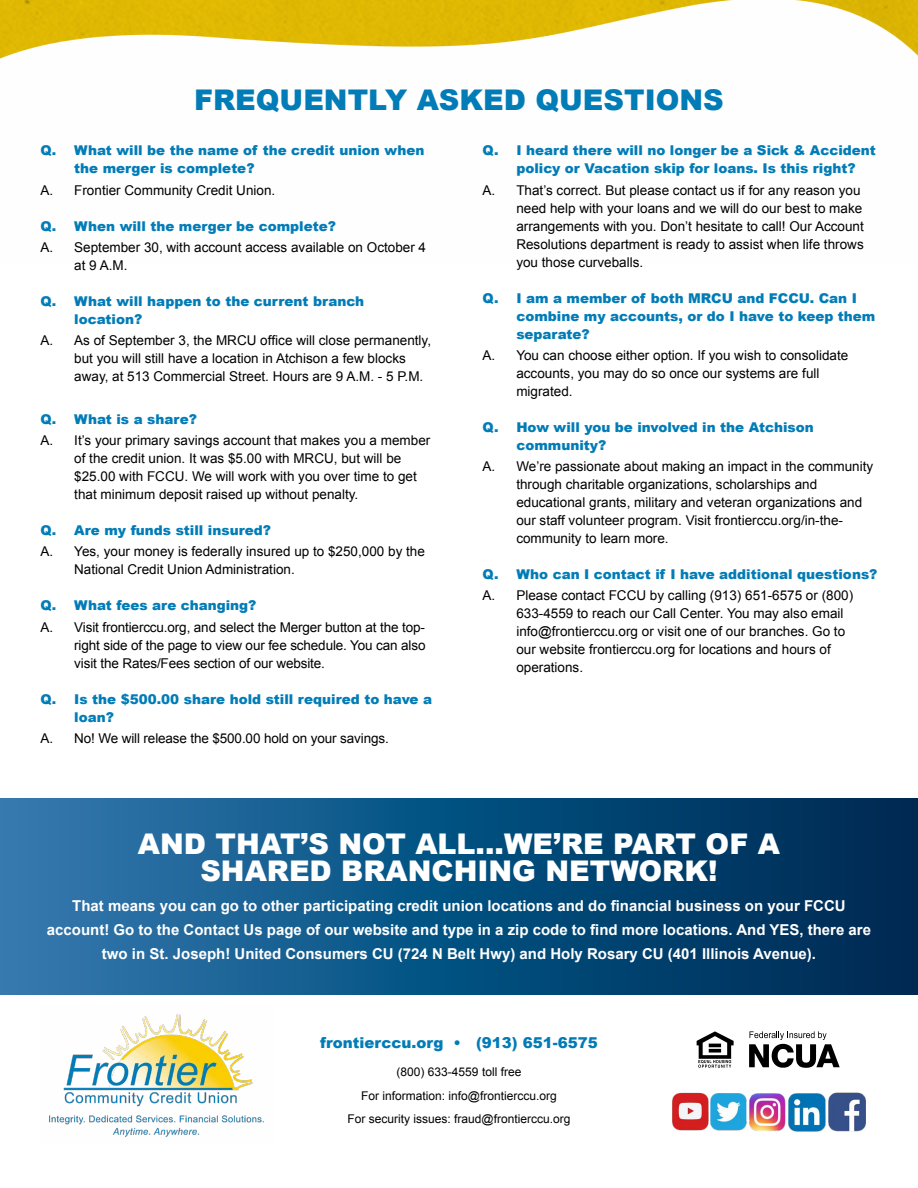
<style>
.page{position:relative;width:918px;height:1188px;background:#fff}
.page>*{position:absolute;margin:0;border:0;box-sizing:border-box;transform-origin:0 0}
.t1{font:900 28.5px/27px "Arial";color:#fff;text-align:center}
.t2{font:900 28.5px "Arial";color:#027cb7}
.t3{font:700 15px/24px "Arial";color:#fff;text-align:center}
.t4{font:900 15px "Arial";color:#027cb7}
.t5{font:13.5px/18px "Arial";color:#000}
.t6{font:900 13.5px/18px "Arial";color:#027cb7}
.t7{font:12px "Arial";color:#000}
</style>
<div class="page">
<img style="left:0;top:0;width:918px;height:59px">
<svg style="left:0;top:798px;width:918px;height:196px;background:#0e5080"></svg>
<img style="left:672px;top:1092px;width:194px;height:40px">
<img style="left:49px;top:1014px;width:215px;height:123px">
<svg style="left:697px;top:1031px;width:37px;height:37px"></svg>
<svg style="left:749px;top:1031px;width:91px;height:37px"></svg>
<p class="t2" style="left:194px;top:80px;width:531px">FREQUENTLY ASKED QUESTIONS</p>
<p class="t6" style="left:74px;top:141px;width:352px;text-indent:-34px">Q. What will be the name of the credit union when the merger is complete?</p>
<p class="t5" style="left:40px;top:181px;width:236px">A. Frontier Community Credit Union.</p>
<p class="t6" style="left:40px;top:216px;width:297px">Q. When will the merger be complete?</p>
<p class="t5" style="left:74px;top:238px;width:353px;text-indent:-34px">A. September 30, with account access available on October 4 at 9 A.M.</p>
<p class="t6" style="left:74px;top:292px;width:291px;text-indent:-34px">Q. What will happen to the current branch location?</p>
<p class="t5" style="left:74px;top:332px;width:358px;text-indent:-34px">A. As of September 3, the MRCU office will close permanently, but you will still have a location in Atchison a few blocks away, at 513 Commercial Street. Hours are 9 A.M. - 5 P.M.</p>
<p class="t6" style="left:40px;top:410px;width:158px">Q. What is a share?</p>
<p class="t5" style="left:74px;top:432px;width:358px;text-indent:-34px">A. It’s your primary savings account that makes you a member of the credit union. It was $5.00 with MRCU, but will be $25.00 with FCCU. We will work with you over time to get that minimum deposit raised up without penalty.</p>
<p class="t6" style="left:40px;top:521px;width:232px">Q. Are my funds still insured?</p>
<p class="t5" style="left:74px;top:543px;width:352px;text-indent:-34px">A. Yes, your money is federally insured up to $250,000 by the<br>National Credit Union Administration.</p>
<p class="t6" style="left:40px;top:596px;width:218px">Q. What fees are changing?</p>
<p class="t5" style="left:74px;top:618px;width:353px;text-align:justify;text-indent:-34px">A. Visit frontierccu.org, and select the Merger button at the top&shy;right side of the page to view our fee schedule. You can also visit the Rates/Fees section of our website.</p>
<p class="t6" style="left:74px;top:689px;width:359px;text-indent:-34px">Q. Is the $500.00 share hold still required to have a loan?</p>
<p class="t5" style="left:40px;top:729px;width:350px">A. No! We will release the $500.00 hold on your savings.</p>
<p class="t6" style="left:516px;top:141px;width:361px;text-indent:-34px">Q. I heard there will no longer be a Sick &amp; Accident policy or Vacation skip for loans. Is this right?</p>
<p class="t5" style="left:516px;top:181px;width:349px;text-indent:-34px">A. That’s correct. But please contact us if for any reason you need help with your loans and we will do our best to make arrangements with you. Don’t hesitate to call! Our Account Resolutions department is ready to assist when life throws you those curveballs.</p>
<p class="t6" style="left:516px;top:288px;width:361px;text-indent:-34px">Q. I am a member of both MRCU and FCCU. Can I combine my accounts, or do I have to keep them separate?</p>
<p class="t5" style="left:516px;top:346px;width:333px;text-indent:-34px">A. You can choose either option. If you wish to consolidate accounts, you may do so once our systems are full migrated.</p>
<p class="t6" style="left:516px;top:418px;width:299px;text-indent:-34px">Q. How will you be involved in the Atchison community?</p>
<p class="t5" style="left:516px;top:458px;width:358px;text-indent:-34px">A. We’re passionate about making an impact in the community through charitable organizations, scholarships and educational grants, military and veteran organizations and our staff volunteer program. Visit frontierccu.org/in-the&shy;community to learn more.</p>
<p class="t6" style="left:483px;top:565px;width:396px">Q. Who can I contact if I have additional questions?</p>
<p class="t5" style="left:516px;top:587px;width:338px;text-indent:-34px">A. Please contact FCCU by calling (913) 651-6575 or (800)<br>633-4559 to reach our Call Center. You may also email info@frontierccu.org or visit one of our branches. Go to our website frontierccu.org for locations and hours of operations.</p>
<p class="t1" style="left:138px;top:829px;width:644px">AND THAT’S NOT ALL...WE’RE PART OF A<br>SHARED BRANCHING NETWORK!</p>
<p class="t3" style="left:47px;top:895px;width:826px">That means you can go to other participating credit union locations and do financial business on your FCCU account! Go to the Contact Us page of our website and type in a zip code to find more locations. And YES, there are two in St. Joseph! United Consumers CU (724 N Belt Hwy) and Holy Rosary CU (401 Illinois Avenue).</p>
<p class="t4" style="left:320px;top:1031px;width:279px">frontierccu.org • (913) 651-6575</p>
<p class="t7" style="left:397px;top:1064px;width:126px">(800) 633-4559 toll free</p>
<p class="t7" style="left:361px;top:1088px;width:197px">For information: info@frontierccu.org</p>
<p class="t7" style="left:348px;top:1111px;width:224px">For security issues: fraud@frontierccu.org</p>
</div>
